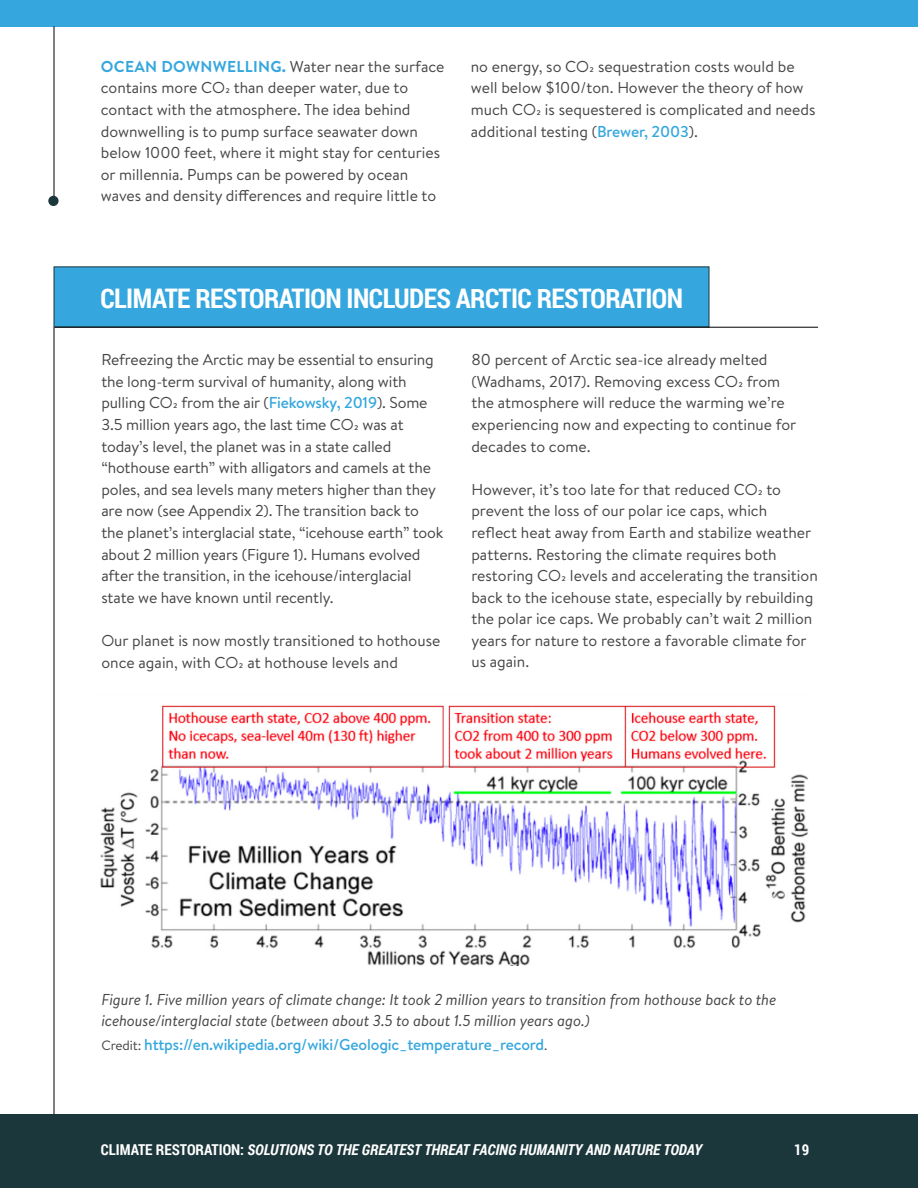
<style>
.page{position:relative;width:918px;height:1188px;background:#fff}
.page>*{position:absolute;margin:0;border:0;box-sizing:border-box;transform-origin:0 0}
.t1{font:700 27px "Roboto Condensed";letter-spacing:-.02em;color:#fff}
.t2{font:15.75px/21.6px "Brandon Text";color:#454445}
.t3{font:italic 15.75px/21.6px "Brandon Text";letter-spacing:-.01em;color:#454445}
.t4{font:500 15.75px "Brandon Text";letter-spacing:-.01em;color:#35a7de}
.t5{font:italic 700 15px "Roboto Condensed";color:#fff}
.t6{font:700 15px "Roboto Condensed";color:#fff}
.s1{font-weight:700;color:#35a7de}
.s2{font-weight:500;color:#35a7de}
.s3{font-weight:400;font-size:13.5px;color:#454445}
.s4{font-style:normal}
</style>
<div class="page">
<div style="left:0;top:1114px;width:918px;height:74px;background:#1c373b"></div>
<div style="left:0;top:0;width:918px;height:26px;background:#35a7de"></div>
<div style="left:54px;top:267px;width:655px;height:60px;background:#35a7de;border:1px solid #1c373b"></div>
<hr style="left:54px;top:26px;width:1px;height:176px;background:#000">
<hr style="left:54px;top:327px;width:1px;height:787px;background:#000">
<div style="left:48px;top:196px;width:11px;height:10px;background:#1c373b;border-radius:50%"></div>
<img style="left:100px;top:705px;width:708px;height:261px">
<hr style="left:55px;top:327px;width:763px;height:1px;background:#000">
<p class="t2" style="left:101px;top:55px;width:345px"><span class="s1">OCEAN DOWNWELLING.</span> Water near the surface contains more CO2 than deeper water, due to contact with the atmosphere. The idea behind downwelling is to pump surface seawater down below 1000 feet, where it might stay for centuries or millennia. Pumps can be powered by ocean waves and density differences and require little to</p>
<p class="t2" style="left:471px;top:55px;width:346px">no energy, so CO2 sequestration costs would be well below $100/ton. However the theory of how much CO2 is sequestered is complicated and needs additional testing (<span class="s2">Brewer, 2003</span>).</p>
<h1 class="t1" style="left:100px;top:279px;width:584px">CLIMATE RESTORATION INCLUDES ARCTIC RESTORATION</h1>
<p class="t2" style="left:101px;top:348px;width:344px">Refreezing the Arctic may be essential to ensuring the long-term survival of humanity, along with pulling CO2 from the air (<span class="s2">Fiekowsky, 2019</span>). Some 3.5 million years ago, the last time CO2 was at today’s level, the planet was in a state called “hothouse earth” with alligators and camels at the poles, and sea levels many meters higher than they are now (see Appendix 2). The transition back to the planet’s interglacial state, “icehouse earth” took about 2 million years (Figure 1). Humans evolved after the transition, in the icehouse/interglacial state we have known until recently.</p>
<p class="t2" style="left:101px;top:629px;width:341px">Our planet is now mostly transitioned to hothouse once again, with CO2 at hothouse levels and</p>
<p class="t2" style="left:471px;top:348px;width:326px">80 percent of Arctic sea-ice already melted (Wadhams, 2017). Removing excess CO2 from the atmosphere will reduce the warming we’re experiencing now and expecting to continue for decades to come.</p>
<p class="t2" style="left:471px;top:478px;width:348px">However, it’s too late for that reduced CO2 to prevent the loss of our polar ice caps, which<br>reflect heat away from Earth and stabilize weather patterns. Restoring the climate requires both restoring CO2 levels and accelerating the transition back to the icehouse state, especially by rebuilding the polar ice caps. We probably can’t wait 2 million years for nature to restore a favorable climate for us again.</p>
<p class="t3" style="left:101px;top:988px;width:676px">Figure 1. Five million years of climate change: It took 2 million years to transition from hothouse back to the icehouse/interglacial state (between about 3.5 to about 1.5 million years ago.)</p>
<p class="t4" style="left:101px;top:1034px;width:448px"><span class="s3">Credit:</span> https://en.wikipedia.org/wiki/Geologic_temperature_record<span class="s3">.</span></p>
<p class="t5" style="left:101px;top:1139px;width:603px"><span class="s4">CLIMATE RESTORATION:</span> SOLUTIONS TO THE GREATEST THREAT FACING HUMANITY AND NATURE TODAY</p>
<p class="t6" style="left:794px;top:1139px;width:16px">19</p>
</div>
